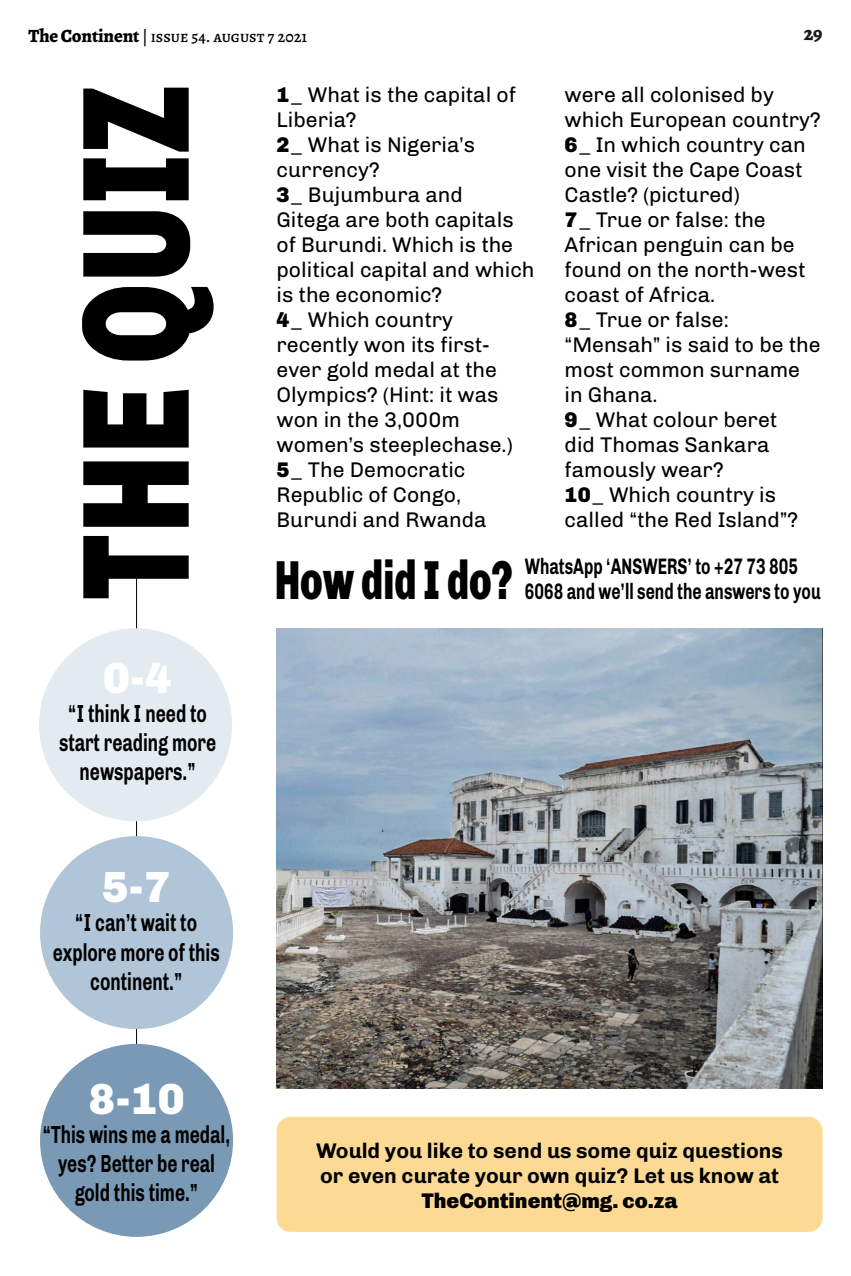
<style>
.page{position:relative;width:851px;height:1276px;background:#fff}
.page>*{position:absolute;margin:0;border:0;box-sizing:border-box;transform-origin:0 0}
.t1{font:900 153.5px "Chivo";letter-spacing:.01em;color:#000;scale:.73 1}
.t2{font:900 55px "Chivo";color:#000;scale:.67 1}
.t3{font:900 43.75px "Chivo";color:#fff}
.t4{font:700 24.75px/29px "Chivo";color:#000;text-align:center;scale:.7 1}
.t5{font:700 22.5px "Chivo";color:#000;scale:.7 1}
.t6{font:21.25px/25px "Chivo";color:#000}
.t7{font:700 21.25px/25px "Chivo";color:#000;text-align:center}
.t8{font:800 20px "Alegreya";color:#1a1a1a}
.t9{font:500 16.25px "Alegreya";color:#000}
.s1{font-weight:800;font-size:18.75px}
.s2{font-weight:900}
</style>
<div class="page">
<hr style="left:136px;top:567px;width:1px;height:653px;background:#000">
<img style="left:276px;top:628px;width:546px;height:460px">
<div style="left:39px;top:628px;width:193px;height:193px;background:#e3ebf1;border-radius:50%"></div>
<div style="left:40px;top:836px;width:193px;height:193px;background:#b0c5d7;border-radius:50%"></div>
<div style="left:40px;top:1044px;width:193px;height:192px;background:#7999b4;border-radius:50%"></div>
<div style="left:276px;top:1116px;width:546px;height:115px;background:#fcda94;border-radius:14px"></div>
<p class="t9" style="left:28px;top:26px;width:280px"><span class="s1">The Continent</span> | issue 54. august 7 2021</p>
<p class="t8" style="left:803px;top:19px;width:20px">29</p>
<p class="t1" style="left:45px;top:600px;width:707px;rotate:-90deg">THE QUIZ</p>
<p class="t3" style="left:103px;top:652px;width:71px">0-4</p>
<p class="t4" style="left:59px;top:699px;width:226px">“I think I need to start reading more newspapers.”</p>
<p class="t3" style="left:102px;top:861px;width:71px">5-7</p>
<p class="t4" style="left:53px;top:908px;width:240px">“I can’t wait to explore more of this continent.”</p>
<p class="t3" style="left:89px;top:1072px;width:97px">8-10</p>
<p class="t4" style="left:43px;top:1120px;width:269px">“This wins me a medal, yes? Better be real gold this time.”</p>
<p class="t6" style="left:276px;top:82px;width:241px"><span class="s2">1_</span> What is the capital of<br>Liberia?</p>
<p class="t6" style="left:276px;top:132px;width:200px"><span class="s2">2_</span> What is Nigeria’s currency?</p>
<p class="t6" style="left:276px;top:182px;width:259px"><span class="s2">3_</span> Bujumbura and<br>Gitega are both capitals of Burundi. Which is the political capital and which is the economic?</p>
<p class="t6" style="left:276px;top:307px;width:238px"><span class="s2">4_</span> Which country recently won its first&shy;ever gold medal at the<br>Olympics? (Hint: it was won in the 3,000m women’s steeplechase.)</p>
<p class="t6" style="left:276px;top:457px;width:212px"><span class="s2">5_</span> The Democratic<br>Republic of Congo,<br>Burundi and Rwanda</p>
<p class="t6" style="left:564px;top:82px;width:257px">were all colonised by which European country?</p>
<p class="t6" style="left:564px;top:132px;width:243px"><span class="s2">6_</span> In which country can one visit the Cape Coast<br>Castle? (pictured)</p>
<p class="t6" style="left:564px;top:207px;width:242px"><span class="s2">7_</span> True or false: the<br>African penguin can be found on the north-west coast of Africa.</p>
<p class="t6" style="left:564px;top:307px;width:257px"><span class="s2">8_</span> True or false: “Mensah” is said to be the most common surname in Ghana.</p>
<p class="t6" style="left:564px;top:407px;width:214px"><span class="s2">9_</span> What colour beret did Thomas Sankara famously wear?</p>
<p class="t6" style="left:564px;top:482px;width:235px"><span class="s2">10_</span> Which country is called “the Red Island”?</p>
<p class="t2" style="left:275px;top:547px;width:357px">How did I do?</p>
<p class="t5" style="left:524px;top:553px;width:392px">WhatsApp ‘ANSWERS’ to +27 73 805</p>
<p class="t5" style="left:524px;top:577px;width:424px">6068 and we’ll send the answers to you</p>
<p class="t7" style="left:316px;top:1138px;width:468px">Would you like to send us some quiz questions or even curate your own quiz? Let us know at<br><span class="s2">TheContinent@mg. co.za</span></p>
</div>
